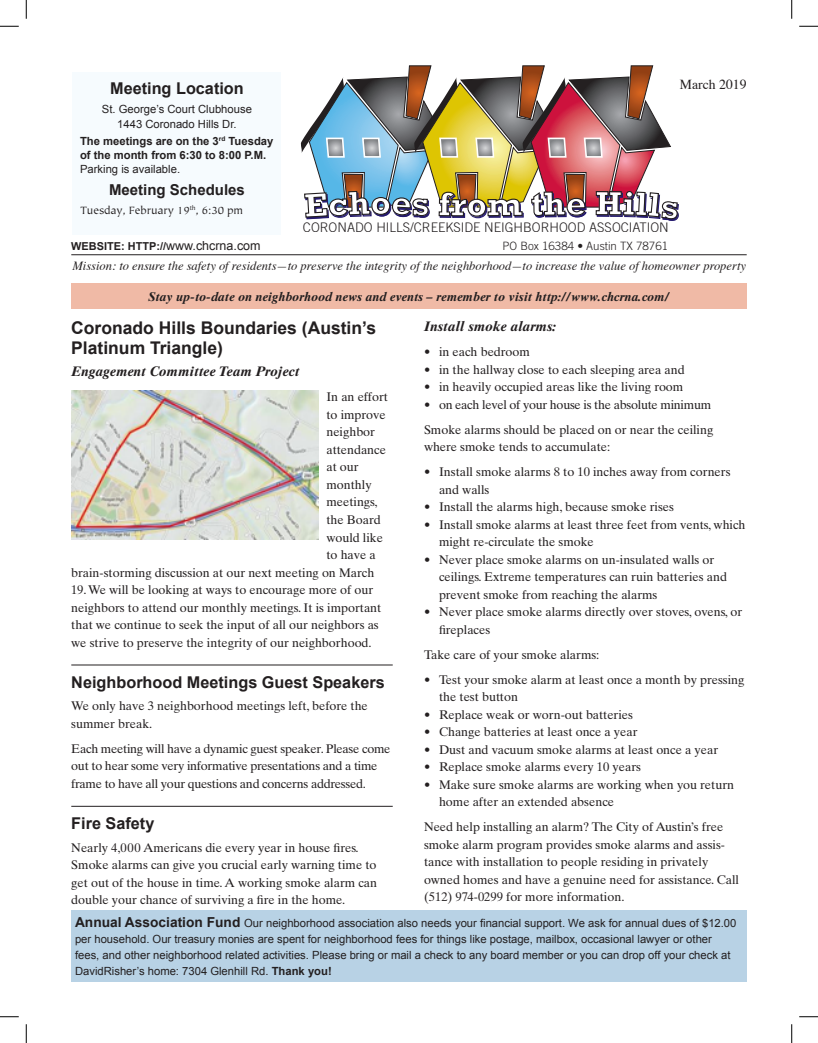
<style>
.page{position:relative;width:818px;height:1043px;background:#fff}
.page>*{position:absolute;margin:0;border:0;box-sizing:border-box;transform-origin:0 0}
.t1{font:700 33.88px "Rockwell";color:#fff;scale:1.05 1}
.Head{font:700 17.5px/20px "Arial";color:#231f20}
.Subhead{font:700 16.25px "Arial";color:#231f20}
.Head_Ad{font:700 16.25px "Arial";color:#231f20}
.Head_Ad-2{font:700 15px "Arial";color:#231f20}
.Sub_subhead{font:italic 700 13.75px "Times Ten LT Std";color:#231f20}
.t2{font:13.75px "Times";color:#231f20}
.t3{font:300 13.25px "Trade Gothic LT Std";color:#231f20}
.body{font:12.5px/17.5px "Times Ten LT Std";color:#231f20}
.body_Bullets{font:12.5px/17.5px "Times Ten LT Std";color:#231f20}
.body-2{font:12.5px/17.5px "Times Ten LT Std";letter-spacing:-.02em;color:#231f20}
.Bullet_end_Para{font:12.5px/17.5px "Times Ten LT Std";color:#231f20}
.t4{font:italic 12.5px "Times";color:#231f20}
.body-3{font:italic 700 12.5px "Times Ten LT Std";color:#231f20}
.Bullet_end_Para-2{font:12.5px "Times Ten LT Std";letter-spacing:-.02em;color:#231f20}
.Body{font:11.88px "Tiepolo Std";letter-spacing:-.01em;color:#231f20}
.Head_Ad-3{font:300 11.5px "Trade Gothic LT Std";color:#231f20}
.Head_Ad-4{font:11.25px/16.2px "Arial";color:#231f20}
.Body_ad{font:700 11.25px/13.8px "Arial";color:#231f20}
.Body_ad-2{font:11.25px "Arial";color:#231f20}
.Head_Ad-5{font:700 11px "Arial";color:#231f20}
.s1{font-weight:400}
.s2{font-weight:400;font-size:12.5px}
.s3{font-weight:700;font-size:13.75px}
.s4{font-weight:700}
</style>
<div class="page">
<div style="left:72px;top:72px;width:209px;height:163px;background:#f6fbfe"></div>
<hr style="left:71px;top:254px;width:675px;height:1px;background:#231f20">
<hr style="left:71px;top:664px;width:321px;height:1px;background:#231f20">
<hr style="left:71px;top:806px;width:321px;height:1px;background:#231f20">
<img style="left:71px;top:391px;width:248px;height:148px">
<div style="left:71px;top:284px;width:675px;height:25px;background:#f0baa6"></div>
<div style="left:71px;top:910px;width:675px;height:71px;background:#b8d2e5"></div>
<svg style="left:0;top:25px;width:19px;height:2px"></svg>
<svg style="left:799px;top:25px;width:19px;height:2px"></svg>
<svg style="left:0;top:1016px;width:19px;height:1px"></svg>
<svg style="left:799px;top:1016px;width:19px;height:1px"></svg>
<svg style="left:25px;top:0;width:2px;height:19px"></svg>
<svg style="left:25px;top:1024px;width:2px;height:18px"></svg>
<svg style="left:791px;top:0;width:1px;height:19px"></svg>
<svg style="left:791px;top:1024px;width:1px;height:18px"></svg>
<img style="left:300px;top:66px;width:379px;height:155px">
<p class="Head_Ad" style="left:110px;top:77px;width:135px">Meeting Location</p>
<p class="Body_ad-2" style="left:102px;top:101px;width:151px">St. George’s Court Clubhouse</p>
<p class="Body_ad-2" style="left:117px;top:116px;width:121px">1443 Coronado Hills Dr.</p>
<p class="Body_ad" style="left:80px;top:135px;width:195px">The meetings are on the 3<sup>rd</sup> Tuesday of the month from 6:30 to 8:00 P.M.<br><span class="s1">Parking is available.</span></p>
<p class="Head_Ad-2" style="left:109px;top:180px;width:137px">Meeting Schedules</p>
<p class="Body" style="left:80px;top:204px;width:165px">Tuesday, February 19<sup>th</sup>, 6:30 pm</p>
<p class="t1" style="left:370px;top:182px;width:21px">o</p>
<p class="t1" style="left:450px;top:184px;width:70px">rom</p>
<p class="t1" style="left:595px;top:183px;width:28px">H</p>
<p class="t3" style="left:303px;top:219px;width:367px">CORONADO HILLS/CREEKSIDE NEIGHBORHOOD ASSOCIATION</p>
<p class="Head_Ad-5" style="left:71px;top:238px;width:191px">WEBSITE: HTTP://<span class="s2">www.chcrna.com</span></p>
<p class="Head_Ad-3" style="left:502px;top:238px;width:167px">PO Box 16384 • Austin TX 78761</p>
<p class="t2" style="left:679px;top:72px;width:68px">March 2019</p>
<p class="t4" style="left:72px;top:255px;width:675px">Mission: to ensure the safety of residents—to preserve the integrity of the neighborhood—to increase the value of homeowner property</p>
<p class="body-3" style="left:148px;top:289px;width:522px">Stay up-to-date on neighborhood news and events – remember to visit http://www.chcrna.com/</p>
<p class="Head" style="left:71px;top:318px;width:306px">Coronado Hills Boundaries (Austin’s<br>Platinum Triangle)</p>
<p class="Sub_subhead" style="left:71px;top:363px;width:229px">Engagement Committee Team Project</p>
<p class="body" style="left:326px;top:388px;width:63px">In an effort</p>
<p class="body" style="left:326px;top:406px;width:61px">to improve</p>
<p class="body" style="left:326px;top:423px;width:50px">neighbor</p>
<p class="body" style="left:326px;top:441px;width:61px">attendance</p>
<p class="body" style="left:326px;top:458px;width:34px">at our</p>
<p class="body" style="left:326px;top:476px;width:47px">monthly</p>
<p class="body" style="left:326px;top:493px;width:53px">meetings,</p>
<p class="body" style="left:326px;top:511px;width:56px">the Board</p>
<p class="body" style="left:326px;top:528px;width:58px">would like</p>
<p class="body" style="left:326px;top:546px;width:51px">to have a</p>
<p class="body" style="left:71px;top:563px;width:304px">brain-storming discussion at our next meeting on March</p>
<p class="body" style="left:71px;top:581px;width:311px">19. We will be looking at ways to encourage more of our neighbors to attend our monthly meetings. It is important that we continue to seek the input of all our neighbors as we strive to preserve the integrity of our neighborhood.</p>
<p class="Subhead" style="left:71px;top:671px;width:315px">Neighborhood Meetings Guest Speakers</p>
<p class="body" style="left:71px;top:697px;width:298px">We only have 3 neighborhood meetings left, before the summer break.</p>
<p class="body-2" style="left:71px;top:739px;width:321px">Each meeting will have a dynamic guest speaker. Please come out to hear some very informative presentations and a time frame to have all your questions and concerns addressed.</p>
<p class="Subhead" style="left:71px;top:812px;width:85px">Fire Safety</p>
<p class="body" style="left:71px;top:838px;width:307px">Nearly 4,000 Americans die every year in house fires.<br>Smoke alarms can give you crucial early warning time to get out of the house in time. A working smoke alarm can double your chance of surviving a fire in the home.</p>
<p class="Sub_subhead" style="left:424px;top:318px;width:134px">Install smoke alarms:</p>
<p class="body_Bullets" style="left:424px;top:343px;width:107px">• in each bedroom</p>
<p class="body_Bullets" style="left:424px;top:360px;width:262px">• in the hallway close to each sleeping area and</p>
<p class="body_Bullets" style="left:424px;top:378px;width:261px">• in heavily occupied areas like the living room</p>
<p class="Bullet_end_Para-2" style="left:424px;top:397px;width:288px">• on each level of your house is the absolute minimum</p>
<p class="body" style="left:424px;top:420px;width:291px">Smoke alarms should be placed on or near the ceiling where smoke tends to accumulate:</p>
<p class="body_Bullets" style="left:439px;top:463px;width:293px;text-indent:-15px">• Install smoke alarms 8 to 10 inches away from corners and walls</p>
<p class="body_Bullets" style="left:424px;top:498px;width:251px">• Install the alarms high, because smoke rises</p>
<p class="body_Bullets" style="left:439px;top:515px;width:308px;text-indent:-15px">• Install smoke alarms at least three feet from vents, which might re-circulate the smoke</p>
<p class="body_Bullets" style="left:439px;top:550px;width:289px;text-indent:-15px">• Never place smoke alarms on un-insulated walls or ceilings. Extreme temperatures can ruin batteries and prevent smoke from reaching the alarms</p>
<p class="Bullet_end_Para" style="left:439px;top:603px;width:305px;text-indent:-15px">• Never place smoke alarms directly over stoves, ovens, or fireplaces</p>
<p class="body" style="left:424px;top:645px;width:177px">Take care of your smoke alarms:</p>
<p class="body_Bullets" style="left:439px;top:670px;width:307px;text-indent:-15px">• Test your smoke alarm at least once a month by pressing the test button</p>
<p class="body_Bullets" style="left:424px;top:705px;width:210px">• Replace weak or worn-out batteries</p>
<p class="body_Bullets" style="left:424px;top:723px;width:215px">• Change batteries at least once a year</p>
<p class="body_Bullets" style="left:424px;top:740px;width:296px">• Dust and vacuum smoke alarms at least once a year</p>
<p class="body_Bullets" style="left:424px;top:758px;width:218px">• Replace smoke alarms every 10 years</p>
<p class="Bullet_end_Para" style="left:439px;top:775px;width:296px;text-indent:-15px">• Make sure smoke alarms are working when you return home after an extended absence</p>
<p class="body" style="left:424px;top:818px;width:316px">Need help installing an alarm? The City of Austin’s free smoke alarm program provides smoke alarms and assis&shy;tance with installation to people residing in privately owned homes and have a genuine need for assistance. Call (512) 974-0299 for more information.</p>
<p class="Head_Ad-4" style="left:75px;top:914px;width:663px"><span class="s3">Annual Association Fund</span> Our neighborhood association also needs your financial support. We ask for annual dues of $12.00 per household. Our treasury monies are spent for neighborhood fees for things like postage, mailbox, occasional lawyer or other fees, and other neighborhood related activities. Please bring or mail a check to any board member or you can drop off your check at DavidRisher’s home: 7304 Glenhill Rd. <span class="s4">Thank you!</span></p>
</div>
